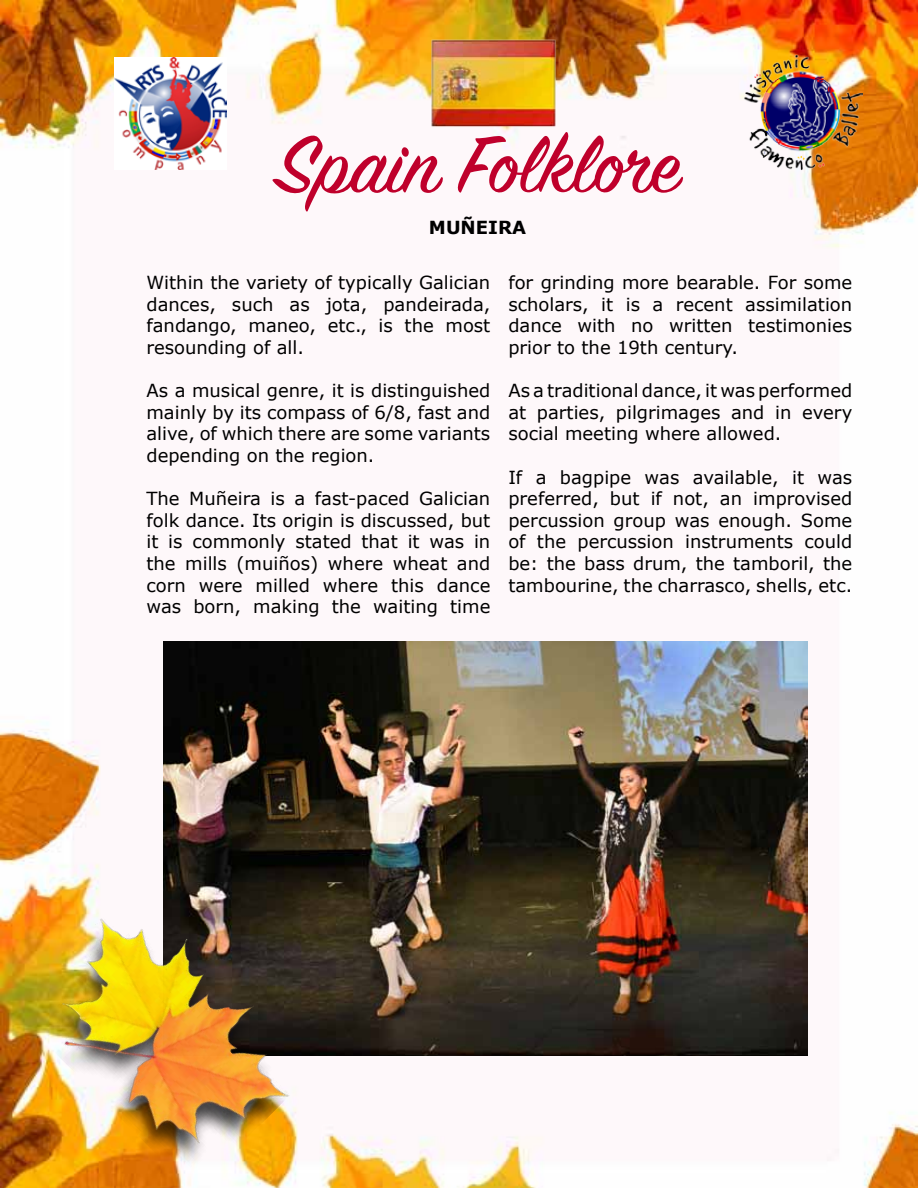
<style>
.page{position:relative;width:918px;height:1188px;background:#fff}
.page>*{position:absolute;margin:0;border:0;box-sizing:border-box;transform-origin:0 0}
.t1{font:90px "Sign Painter House Script";color:#bf002b}
.t2{font:18px/21.6px "Verdana";color:#000;text-align:justify}
.t3{font:700 18px "Verdana";color:#000}
</style>
<div class="page">
<img style="left:0;top:0;width:918px;height:1188px">
<img style="left:115px;top:57px;width:112px;height:113px">
<img style="left:742px;top:54px;width:120px;height:116px">
<img style="left:429px;top:18px;width:129px;height:130px">
<img style="left:164px;top:642px;width:644px;height:414px">
<img style="left:11px;top:886px;width:306px;height:302px">
<h1 class="t1" style="left:276px;top:109px;width:405px">Spain Folklore</h1>
<p class="t3" style="left:429px;top:215px;width:99px">MUÑEIRA</p>
<p class="t2" style="left:146px;top:272px;width:345px">Within the variety of typically Galician dances, such as jota, pandeirada, fandango, maneo, etc., is the most resounding of all.</p>
<p class="t2" style="left:146px;top:380px;width:345px">As a musical genre, it is distinguished mainly by its compass of 6/8, fast and alive, of which there are some variants depending on the region.</p>
<p class="t2" style="left:146px;top:488px;width:345px">The Muñeira is a fast-paced Galician folk dance. Its origin is discussed, but it is commonly stated that it was in the mills (muiños) where wheat and corn were milled where this dance was born, making the waiting time</p>
<p class="t2" style="left:508px;top:272px;width:345px">for grinding more bearable. For some scholars, it is a recent assimilation dance with no written testimonies prior to the 19th century.</p>
<p class="t2" style="left:508px;top:380px;width:345px">As a traditional dance, it was performed at parties, pilgrimages and in every social meeting where allowed.</p>
<p class="t2" style="left:508px;top:466px;width:345px">If a bagpipe was available, it was preferred, but if not, an improvised percussion group was enough. Some of the percussion instruments could be: the bass drum, the tamboril, the tambourine, the charrasco, shells, etc.</p>
</div>
